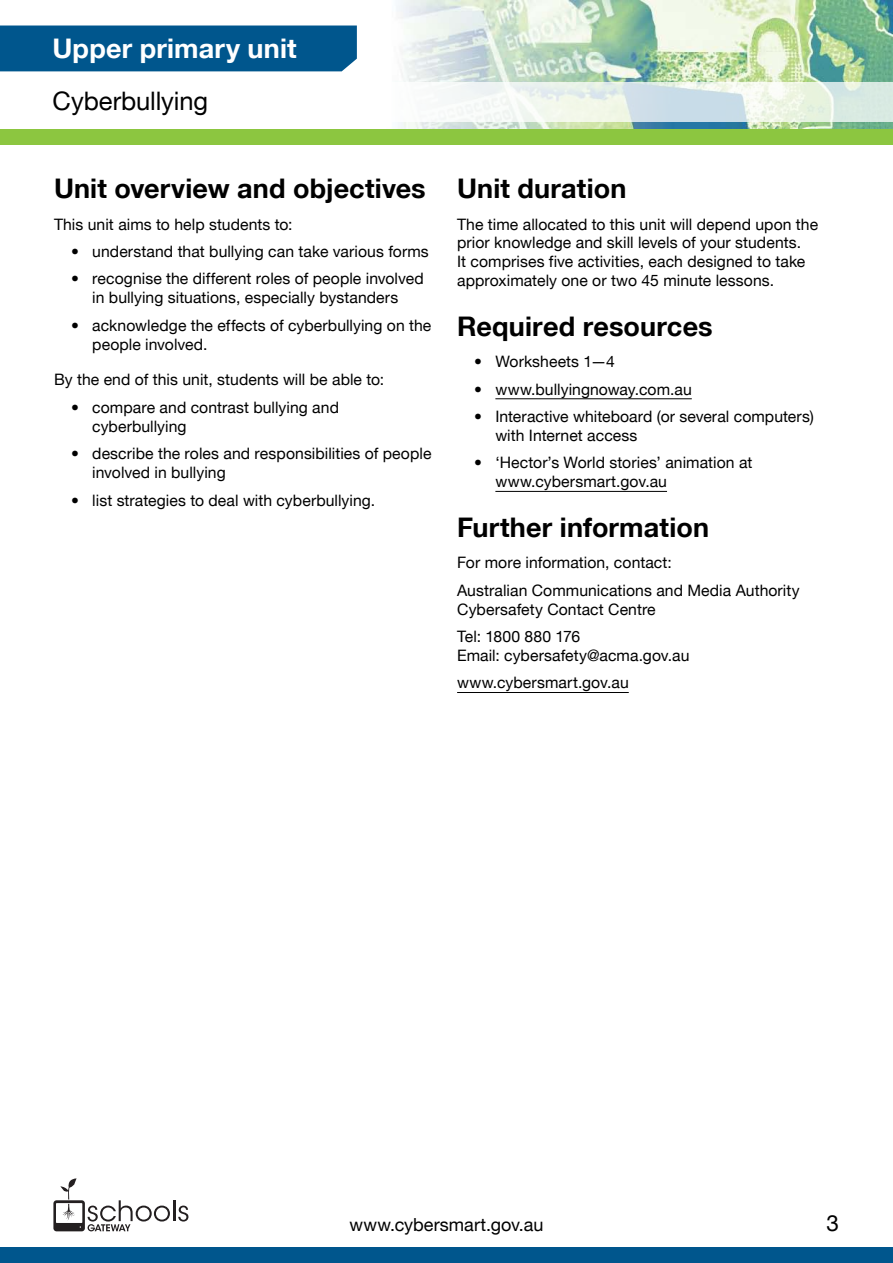
<style>
.page{position:relative;width:893px;height:1263px;background:#fff}
.page>*{position:absolute;margin:0;border:0;box-sizing:border-box;transform-origin:0 0}
.Content_Header{font:700 27px "Helvetica Neue LT";letter-spacing:.005em;color:#000}
.t1{font:700 27px "Helvetica Neue LT";letter-spacing:.005em;color:#fff}
.t2{font:25.5px "Helvetica Neue LT";letter-spacing:-.005em;color:#000}
.t3{font:22.5px "Helvetica Neue LT";color:#000}
.t4{font:18px "Helvetica Neue LT";color:#000}
.Content_Bullet_Point{font:15.75px/18.9px "Helvetica Neue LT";letter-spacing:.005em;color:#000}
.Content_Copy{font:15.75px/18.9px "Helvetica Neue LT";letter-spacing:.005em;color:#000}
.Content_Copy_Last_Pa{font:15.75px/18.9px "Helvetica Neue LT";letter-spacing:.005em;color:#000}
</style>
<div class="page">
<img style="left:0;top:0;width:893px;height:129px">
<div style="left:0;top:1248px;width:893px;height:15px;background:#00568d"></div>
<div style="left:0;top:129px;width:893px;height:16px;background:#8cc640"></div>
<svg style="left:0;top:82px;width:893px;height:39px"></svg>
<div style="left:0;top:26px;width:357px;height:45px;background:#00568d"></div>
<hr style="left:495px;top:398px;width:197px;height:1px;background:#000">
<hr style="left:495px;top:491px;width:172px;height:1px;background:#000">
<hr style="left:457px;top:692px;width:172px;height:1px;background:#000">
<svg style="left:53px;top:1178px;width:117px;height:53px"></svg>
<hr style="left:173px;top:1200px;width:2px;height:21px;background:#231f20">
<svg style="left:178px;top:1205px;width:10px;height:16px"></svg>
<h1 class="t1" style="left:53px;top:31px;width:246px">Upper primary unit</h1>
<h2 class="t2" style="left:53px;top:85px;width:157px">Cyberbullying</h2>
<h1 class="Content_Header" style="left:54px;top:172px;width:373px">Unit overview and objectives</h1>
<p class="Content_Copy" style="left:54px;top:214px;width:240px">This unit aims to help students to:</p>
<p class="Content_Bullet_Point" style="left:71px;top:242px;width:359px">• understand that bullying can take various forms</p>
<p class="Content_Bullet_Point" style="left:71px;top:269px;width:354px;text-align:center">• recognise the different roles of people involved in bullying situations, especially bystanders</p>
<p class="Content_Bullet_Point" style="left:92px;top:315px;width:341px;text-indent:-21px">• acknowledge the effects of cyberbullying on the people involved.</p>
<p class="Content_Copy" style="left:54px;top:370px;width:332px">By the end of this unit, students will be able to:</p>
<p class="Content_Bullet_Point" style="left:92px;top:398px;width:248px;text-indent:-21px">• compare and contrast bullying and cyberbullying</p>
<p class="Content_Bullet_Point" style="left:92px;top:444px;width:341px;text-indent:-21px">• describe the roles and responsibilities of people involved in bullying</p>
<p class="Content_Bullet_Point" style="left:71px;top:490px;width:306px">• list strategies to deal with cyberbullying.</p>
<h1 class="Content_Header" style="left:457px;top:172px;width:171px">Unit duration</h1>
<p class="Content_Copy_Last_Pa" style="left:457px;top:214px;width:363px">The time allocated to this unit will depend upon the prior knowledge and skill levels of your students.<br>It comprises five activities, each designed to take approximately one or two 45 minute lessons.</p>
<h1 class="Content_Header" style="left:457px;top:309px;width:257px">Required resources</h1>
<p class="Content_Bullet_Point" style="left:474px;top:352px;width:142px">• Worksheets 1—4</p>
<p class="Content_Bullet_Point" style="left:474px;top:379px;width:219px">• www.bullyingnoway.com.au</p>
<p class="Content_Bullet_Point" style="left:495px;top:407px;width:320px;text-indent:-21px">• Interactive whiteboard (or several computers) with Internet access</p>
<p class="Content_Bullet_Point" style="left:495px;top:453px;width:259px;text-indent:-21px">• ‘Hector’s World stories’ animation at www.cybersmart.gov.au</p>
<h1 class="Content_Header" style="left:457px;top:510px;width:253px">Further information</h1>
<p class="Content_Copy" style="left:457px;top:553px;width:216px">For more information, contact:</p>
<p class="Content_Copy" style="left:457px;top:580px;width:344px">Australian Communications and Media Authority<br>Cybersafety Contact Centre</p>
<p class="Content_Copy" style="left:457px;top:627px;width:234px">Tel: 1800 880 176<br>Email: cybersafety@acma.gov.au</p>
<p class="Content_Copy" style="left:457px;top:673px;width:173px">www.cybersmart.gov.au</p>
<p class="t4" style="left:350px;top:1214px;width:195px">www.cybersmart.gov.au</p>
<h3 class="t3" style="left:826px;top:1209px;width:14px">3</h3>
</div>
